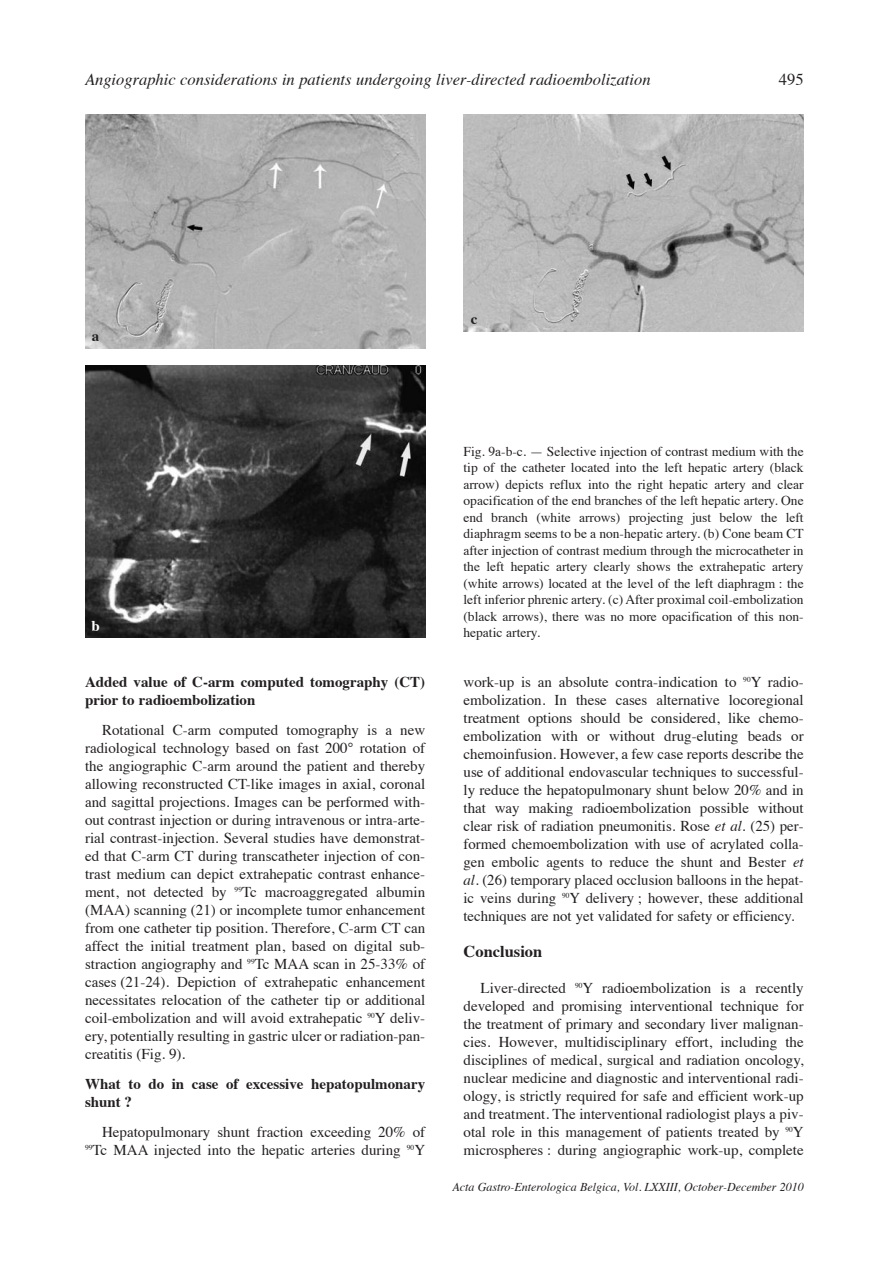
<style>
.page{position:relative;width:893px;height:1263px;background:#fff}
.page>*{position:absolute;margin:0;border:0;box-sizing:border-box;transform-origin:0 0}
.t1{font:italic 16.5px "Times";color:#231f20}
.t2{font:700 16.5px "Times";color:#231f20}
.t3{font:16.5px "Times";color:#231f20}
.t4{font:15px/18px "Times";color:#231f20;text-align:justify}
.t5{font:700 15px/18px "Times";color:#231f20}
.t6{font:700 15px "Times";color:#fff}
.t7{font:13.5px/16.5px "Times";color:#231f20;text-align:justify}
.t8{font:italic 12px "Times";color:#231f20}
.s1{font-style:italic}
</style>
<div class="page">
<img style="left:85px;top:115px;width:340px;height:234px">
<img style="left:85px;top:366px;width:340px;height:272px">
<img style="left:463px;top:115px;width:341px;height:217px">
<p class="t1" style="left:85px;top:73px;width:567px">Angiographic considerations in patients undergoing liver-directed radioembolization</p>
<p class="t3" style="left:779px;top:73px;width:26px">495</p>
<p class="t5" style="left:92px;top:329px;width:9px">a</p>
<p class="t5" style="left:471px;top:312px;width:8px">c</p>
<p class="t6" style="left:92px;top:619px;width:10px">b</p>
<p class="t5" style="left:85px;top:674px;width:342px">Added value of C-arm computed tomography (CT) prior to radioembolization</p>
<p class="t4" style="left:85px;top:722px;width:342px;text-indent:17px">Rotational C-arm computed tomography is a new radiological technology based on fast 200° rotation of the angiographic C-arm around the patient and thereby allowing reconstructed CT-like images in axial, coronal and sagittal projections. Images can be performed with&shy;out contrast injection or during intravenous or intra-arte&shy;rial contrast-injection. Several studies have demonstrat&shy;ed that C-arm CT during transcatheter injection of con&shy;trast medium can depict extrahepatic contrast enhance&shy;ment, not detected by <sup>99</sup>Tc macroaggregated albumin (MAA) scanning (21) or incomplete tumor enhancement from one catheter tip position. Therefore, C-arm CT can affect the initial treatment plan, based on digital sub&shy;straction angiography and <sup>99</sup>Tc MAA scan in 25-33% of cases (21-24). Depiction of extrahepatic enhancement necessitates relocation of the catheter tip or additional coil-embolization and will avoid extrahepatic <sup>90</sup>Y deliv&shy;ery, potentially resulting in gastric ulcer or radiation-pan&shy;creatitis (Fig. 9).</p>
<p class="t5" style="left:85px;top:1076px;width:342px">What to do in case of excessive hepatopulmonary shunt ?</p>
<p class="t4" style="left:85px;top:1124px;width:342px;text-align:right">Hepatopulmonary shunt fraction exceeding 20% of<br><sup>99</sup>Tc MAA injected into the hepatic arteries during <sup>90</sup>Y</p>
<p class="t7" style="left:463px;top:444px;width:342px">Fig. 9a-b-c. — Selective injection of contrast medium with the tip of the catheter located into the left hepatic artery (black arrow) depicts reflux into the right hepatic artery and clear opacification of the end branches of the left hepatic artery. One end branch (white arrows) projecting just below the left diaphragm seems to be a non-hepatic artery. (b) Cone beam CT after injection of contrast medium through the microcatheter in the left hepatic artery clearly shows the extrahepatic artery (white arrows) located at the level of the left diaphragm : the left inferior phrenic artery. (c) After proximal coil-embolization (black arrows), there was no more opacification of this non&shy;hepatic artery.</p>
<p class="t4" style="left:463px;top:674px;width:342px">work-up is an absolute contra-indication to <sup>90</sup>Y radio&shy;embolization. In these cases alternative locoregional treatment options should be considered, like chemo&shy;embolization with or without drug-eluting beads or chemoinfusion. However, a few case reports describe the use of additional endovascular techniques to successful&shy;ly reduce the hepatopulmonary shunt below 20% and in that way making radioembolization possible without clear risk of radiation pneumonitis. Rose <span class="s1">et al.</span> (25) per&shy;formed chemoembolization with use of acrylated colla&shy;gen embolic agents to reduce the shunt and Bester <span class="s1">et al.</span> (26) temporary placed occlusion balloons in the hepat&shy;ic veins during <sup>90</sup>Y delivery ; however, these additional techniques are not yet validated for safety or efficiency.</p>
<p class="t2" style="left:463px;top:944px;width:80px">Conclusion</p>
<p class="t4" style="left:463px;top:980px;width:342px;text-indent:17px">Liver-directed <sup>90</sup>Y radioembolization is a recently developed and promising interventional technique for the treatment of primary and secondary liver malignan&shy;cies. However, multidisciplinary effort, including the disciplines of medical, surgical and radiation oncology, nuclear medicine and diagnostic and interventional radi&shy;ology, is strictly required for safe and efficient work-up and treatment. The interventional radiologist plays a piv&shy;otal role in this management of patients treated by <sup>90</sup>Y microspheres : during angiographic work-up, complete</p>
<p class="t8" style="left:452px;top:1182px;width:353px">Acta Gastro-Enterologica Belgica, Vol. LXXIII, October-December 2010</p>
</div>
